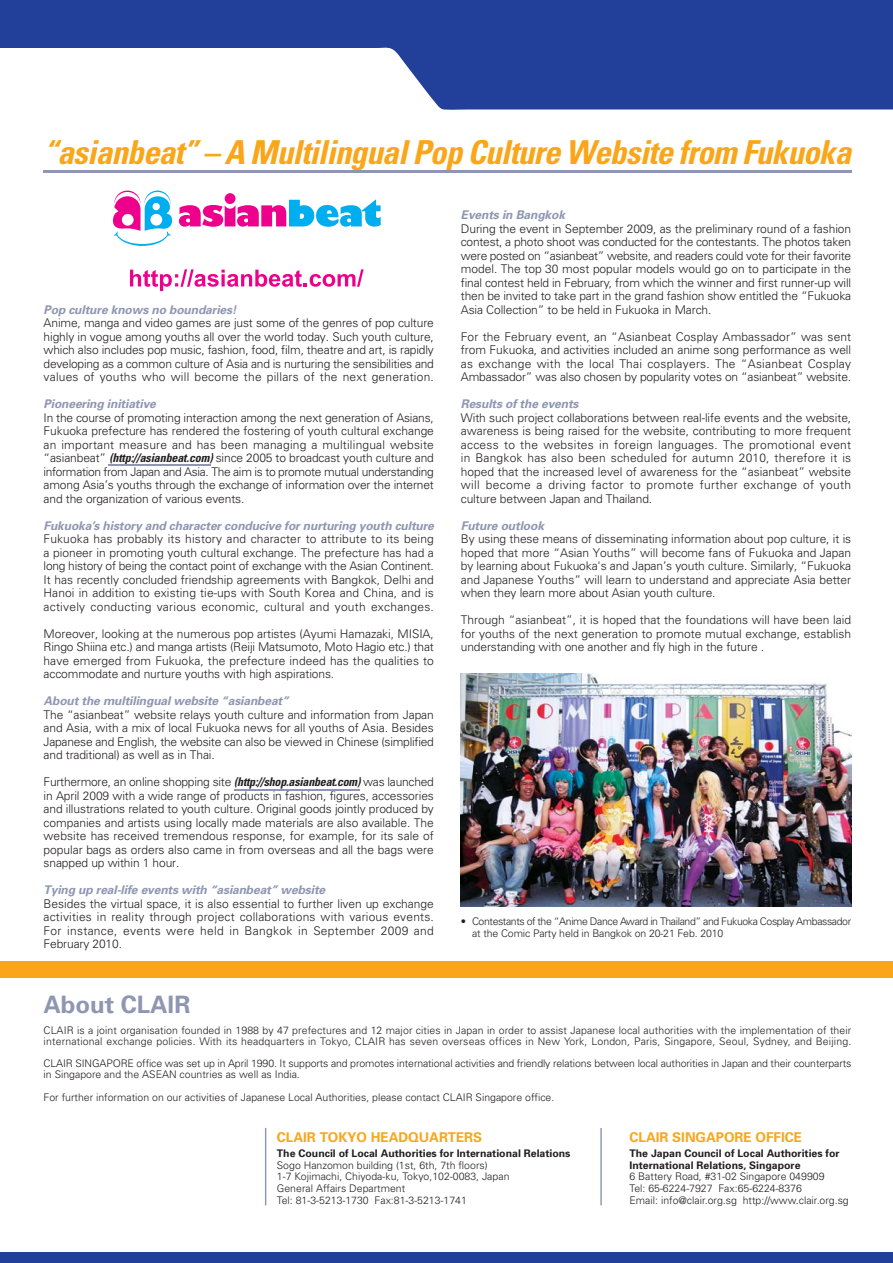
<style>
.page{position:relative;width:893px;height:1263px;background:#fff}
.page>*{position:absolute;margin:0;border:0;box-sizing:border-box;transform-origin:0 0}
.t1{font:italic 700 condensed 33px "Univers";color:#faa61a}
.t2{font:700 24px "Univers";color:#8e96b2}
.t3{font:700 13.5px "Univers";color:#faa61a}
.t4{font:300 12px/13.5px "Univers";letter-spacing:-.01em;color:#231f20;text-align:justify}
.t5{font:italic 700 12px "Univers";color:#8e96b2}
.t6{font:300 10.5px/11.6px "Univers";color:#231f20}
.t7{font:700 10.5px/11.6px "Univers";color:#231f20}
.t8{font:300 10.5px/12px "Univers";letter-spacing:-.035em;color:#231f20}
.s1{font-weight:700;font-style:italic;font-stretch:condensed}
</style>
<div class="page">
<svg style="left:0;top:0;width:892px;height:110px;fill:#223f99"></svg>
<div style="left:0;top:1252px;width:892px;height:11px;background:#223f99"></div>
<div style="left:0;top:962px;width:892px;height:16px;background:#faa61a"></div>
<hr style="left:265px;top:1128px;width:1px;height:77px;background:#8e96b2">
<hr style="left:600px;top:1128px;width:1px;height:77px;background:#8e96b2">
<img style="left:460px;top:674px;width:391px;height:233px">
<div style="left:225px;top:193px;width:10px;height:11px;background:#ec008c;border-radius:50%"></div>
<svg style="left:179px;top:199px;width:201px;height:28px"></svg>
<svg style="left:113px;top:191px;width:59px;height:55px"></svg>
<div style="left:122px;top:214px;width:12px;height:12px;background:#fff;border-radius:50%"></div>
<svg style="left:130px;top:269px;width:233px;height:22px"></svg>
<hr style="left:44px;top:170px;width:807px;height:3px;background:#8e96b2">
<hr style="left:108px;top:464px;width:102px;height:2px;background:#8e96b2">
<hr style="left:234px;top:789px;width:126px;height:1px;background:#8e96b2">
<h1 class="t1" style="left:44px;top:141px;width:815px">“asianbeat” – A MultilingualPop Culture Website from Fukuoka</h1>
<p class="t5" style="left:44px;top:305px;width:197px">Pop culture knows no boundaries!</p>
<p class="t4" style="left:44px;top:317px;width:392px">Anime, manga and video games are just some of the genres of pop culture highly in vogue among youths all over the world today. Such youth culture, which also includes pop music, fashion, food, film, theatre and art, is rapidly developing as a common culture of Asia and is nurturing the sensibilities and values of youths who will become the pillars of the next generation.</p>
<p class="t5" style="left:44px;top:400px;width:116px">Pioneering initiative</p>
<p class="t4" style="left:44px;top:412px;width:392px">In the course of promoting interaction among the next generation of Asians, Fukuoka prefecture has rendered the fostering of youth cultural exchange an important measure and has been managing a multilingual website “asianbeat” <span class="s1">(http://asianbeat.com)</span>since 2005 to broadcast youth culture and information from Japan and Asia. The aim is to promote mutual understanding among Asia’s youths through the exchange of information over the internet and the organization of various events.</p>
<p class="t5" style="left:44px;top:521px;width:394px">Fukuoka’s history and characterconducive fornurturing youth culture</p>
<p class="t4" style="left:44px;top:533px;width:392px">Fukuoka has probably its history and character to attribute to its being a pioneer in promoting youth cultural exchange. The prefecture has had a long history of being the contact point of exchange with the Asian Continent.<br>It has recently concluded friendship agreements with Bangkok, Delhi and Hanoi in addition to existing tie-ups with South Korea and China, and is actively conducting various economic, cultural and youth exchanges.</p>
<p class="t4" style="left:44px;top:628px;width:392px">Moreover, looking at the numerous pop artistes (Ayumi Hamazaki, MISIA, Ringo Shiina etc.) and manga artists (Reiji Matsumoto, Moto Hagio etc.) that have emerged from Fukuoka, the prefecture indeed has the qualities to accommodate and nurture youths with high aspirations.</p>
<p class="t5" style="left:44px;top:697px;width:249px">About the multilingual website “asianbeat”</p>
<p class="t4" style="left:44px;top:709px;width:392px">The “asianbeat” website relays youth culture and information from Japan and Asia, with a mix of local Fukuoka news for all youths of Asia. Besides Japanese and English, the website can also be viewed in Chinese (simplified and traditional) as well as in Thai.</p>
<p class="t4" style="left:44px;top:776px;width:392px">Furthermore, an online shopping site <span class="s1">(http://shop.asianbeat.com)</span>was launched in April 2009 with a wide range of products in fashion, figures, accessories and illustrations related to youth culture. Original goods jointly produced by companies and artists using locally made materials are also available. The website has received tremendous response, for example, for its sale of popular bags as orders also came in from overseas and all the bags were snapped up within 1 hour.</p>
<p class="t5" style="left:44px;top:886px;width:285px">Tying up real-life events with “asianbeat” website</p>
<p class="t4" style="left:44px;top:898px;width:392px">Besides the virtual space, it is also essential to further liven up exchange activities in reality through project collaborations with various events.<br>For instance, events were held in Bangkok in September 2009 and February 2010.</p>
<h2 class="t2" style="left:44px;top:995px;width:148px">About CLAIR</h2>
<p class="t5" style="left:461px;top:211px;width:108px">Events in Bangkok</p>
<p class="t4" style="left:461px;top:223px;width:392px">During the event in September 2009, as the preliminary round of a fashion contest, a photo shoot was conducted for the contestants. The photos taken were posted on “asianbeat” website, and readers could vote for their favorite model. The top 30 most popular models would go on to participate in the final contest held in February, from which the winner and first runner-up will then be invited to take part in the grand fashion show entitled the “Fukuoka Asia Collection” to be held in Fukuoka in March.</p>
<p class="t4" style="left:461px;top:331px;width:392px">For the February event, an “Asianbeat Cosplay Ambassador” was sent from Fukuoka, and activities included an anime song performance as well as exchange with the local Thai cosplayers. The “Asianbeat Cosplay Ambassador” was also chosen by popularity votes on “asianbeat” website.</p>
<p class="t5" style="left:461px;top:400px;width:121px">Results of the events</p>
<p class="t4" style="left:461px;top:412px;width:392px">With such project collaborations between real-life events and the website, awareness is being raised for the website, contributing to more frequent access to the websites in foreign languages. The promotional event in Bangkok has also been scheduled for autumn 2010, therefore it is hoped that the increased level of awareness for the “asianbeat” website will become a driving factor to promote further exchange of youth culture between Japan and Thailand.</p>
<p class="t5" style="left:461px;top:521px;width:87px">Future outlook</p>
<p class="t4" style="left:461px;top:533px;width:392px">By using these means of disseminating information about pop culture, it is hoped that more “Asian Youths” will become fans of Fukuoka and Japan by learning about Fukuoka's and Japan’s youth culture. Similarly, “Fukuoka and Japanese Youths” will learn to understand and appreciate Asia better when they learn more about Asian youth culture.</p>
<p class="t4" style="left:461px;top:614px;width:392px">Through “asianbeat”, it is hoped that the foundations will have been laid for youths of the next generation to promote mutual exchange, establish understanding with one another and fly high in the future .</p>
<p class="t8" style="left:472px;top:917px;width:381px;text-indent:-11px">• Contestants of the “Anime Dance Award in Thailand” and Fukuoka Cosplay Ambassador at the Comic Party held in Bangkok on 20-21 Feb. 2010</p>
<p class="t6" style="left:44px;top:1026px;width:809px;line-height:11.1px">CLAIR is a joint organisation founded in 1988 by 47 prefectures and 12 major cities in Japan in order to assist Japanese local authorities with the implementation of their international exchange policies. With its headquarters in Tokyo, CLAIR has seven overseas offices in New York, London, Paris, Singapore, Seoul, Sydney, and Beijing.</p>
<p class="t6" style="left:44px;top:1059px;width:809px;line-height:10.9px">CLAIR SINGAPORE office was set up in April 1990. It supports and promotes international activities and friendly relations between local authorities in Japan and their counterparts in Singapore and the ASEAN countries as well as India.</p>
<p class="t6" style="left:44px;top:1092px;width:512px">For further information on our activities of Japanese Local Authorities, please contact CLAIR Singapore office.</p>
<p class="t3" style="left:277px;top:1132px;width:207px">CLAIR TOKYO HEADQUARTERS</p>
<p class="t7" style="left:277px;top:1149px;width:295px">The Council of Local Authorities for International Relations</p>
<p class="t6" style="left:277px;top:1160px;width:234px">Sogo Hanzomon building (1st, 6th, 7th floors)<br>1-7 Kojimachi, Chiyoda-ku, Tokyo,102-0083, Japan General Affairs Department<br>Tel: 81-3-5213-1730 Fax:81-3-5213-1741</p>
<p class="t3" style="left:629px;top:1132px;width:174px">CLAIR SINGAPORE OFFICE</p>
<p class="t7" style="left:629px;top:1149px;width:212px">The Japan Council of Local Authorities for<br>International Relations, Singapore</p>
<p class="t6" style="left:629px;top:1172px;width:221px">6 Battery Road, #31-02 Singapore 049909<br>Tel: 65-6224-7927 Fax:65-6224-8376<br>Email: info@clair.org.sg http://www.clair.org.sg</p>
</div>
